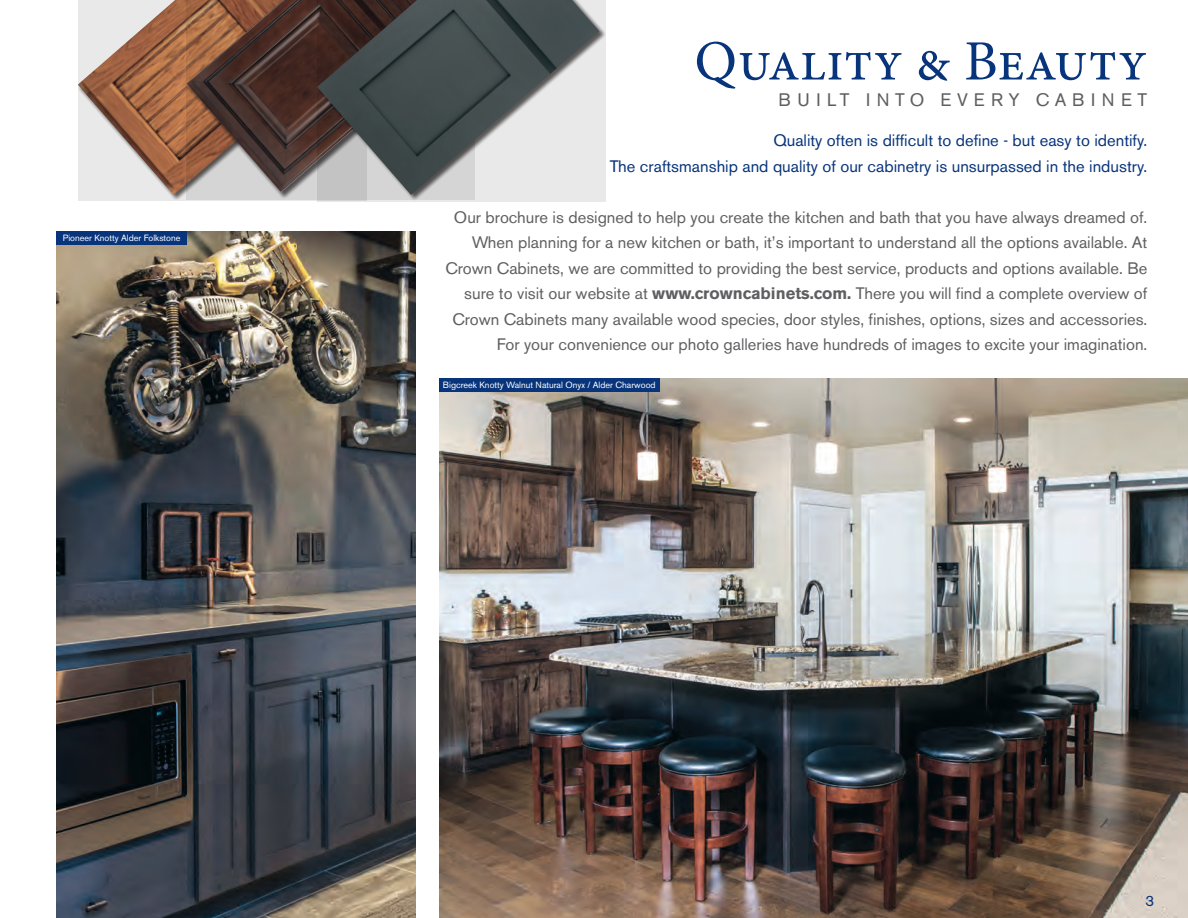
<style>
.page{position:relative;width:1188px;height:918px;background:#fff}
.page>*{position:absolute;margin:0;border:0;box-sizing:border-box;transform-origin:0 0}
.t1{font:18px "Akzidenz Grotesk BE";letter-spacing:.32em;color:#5f5f62}
.t2{font:16.5px/25.5px "Akzidenz Grotesk BE";color:#5f5f62;text-align:right}
.t3{font:16.5px/25.5px "Akzidenz Grotesk BE";color:#08347b;text-align:right}
.t4{font:15px "Akzidenz Grotesk BE";color:#08347b}
.t5{font:9px "Akzidenz Grotesk BE";color:#fff}
.s1{font-weight:700}
</style>
<div class="page">
<img style="left:57px;top:231px;width:359px;height:687px">
<img style="left:78px;top:0;width:108px;height:195px">
<img style="left:187px;top:0;width:130px;height:195px">
<svg style="left:317px;top:0;width:289px;height:201px;background:#e1e0e0"></svg>
<img style="left:317px;top:0;width:282px;height:195px">
<svg style="left:697px;top:42px;width:449px;height:47px"></svg>
<div style="left:57px;top:231px;width:130px;height:13px;background:#08347b"></div>
<img style="left:440px;top:378px;width:748px;height:540px">
<div style="left:440px;top:378px;width:220px;height:13px;background:#08347b"></div>
<p class="t5" style="left:63px;top:232px;width:119px">Pioneer Knotty Alder Folkstone</p>
<p class="t1" style="left:779px;top:89px;width:370px">BUILT INTO EVERY CABINET</p>
<p class="t3" style="left:610px;top:128px;width:539px">Quality often is difficult to define - but easy to identify.<br>The craftsmanship and quality of our cabinetry is unsurpassed in the industry.</p>
<p class="t2" style="left:445px;top:204px;width:704px">Our brochure is designed to help you create the kitchen and bath that you have always dreamed of.<br>When planning for a new kitchen or bath, it’s important to understand all the options available. At Crown Cabinets, we are committed to providing the best service, products and options available. Be sure to visit our website at <span class="s1">www.crowncabinets.com.</span> There you will find a complete overview of Crown Cabinets many available wood species, door styles, finishes, options, sizes and accessories.<br>For your convenience our photo galleries have hundreds of images to excite your imagination.</p>
<p class="t5" style="left:443px;top:379px;width:214px">Bigcreek Knotty Walnut Natural Onyx / Alder Charwood</p>
<p class="t4" style="left:1145px;top:892px;width:10px">3</p>
</div>
